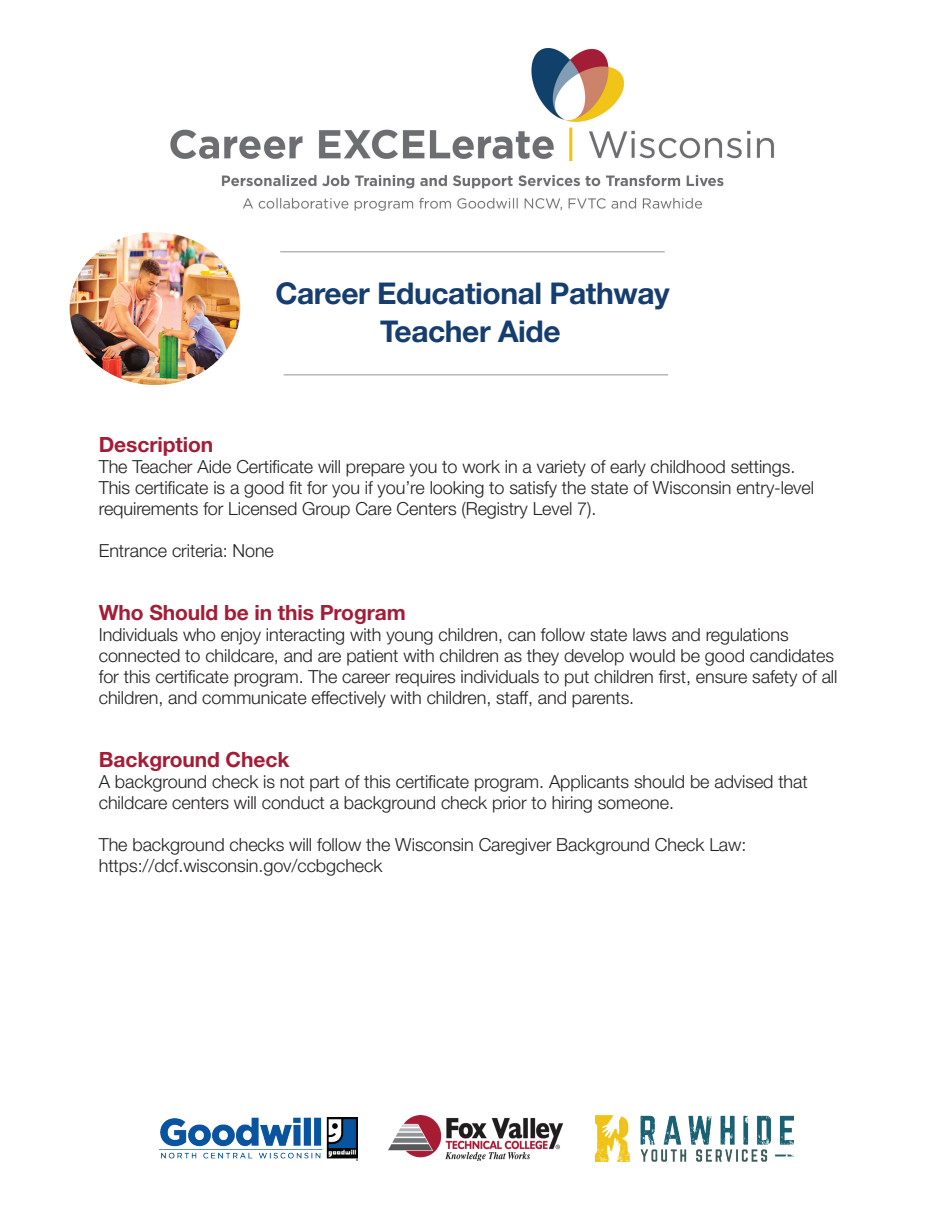
<style>
.page{position:relative;width:945px;height:1215px;background:#fff}
.page>*{position:absolute;margin:0;border:0;box-sizing:border-box;transform-origin:0 0}
.t1{font:700 30px/37.5px "Helvetica Neue LT Std";letter-spacing:-.015em;color:#163d6f;text-align:center}
.t2{font:700 21px "Helvetica Neue LT Std";letter-spacing:-.005em;color:#a31d37}
.t3{font:300 18px/21px "Helvetica Neue LT Std";letter-spacing:-.005em;color:#231f20}
</style>
<div class="page">
<img style="left:170px;top:49px;width:605px;height:162px">
<img style="left:159px;top:1117px;width:198px;height:44px">
<img style="left:388px;top:1116px;width:176px;height:45px">
<img style="left:596px;top:1116px;width:198px;height:45px">
<hr style="left:284px;top:375px;width:384px;height:1px;background:#939598">
<hr style="left:280px;top:252px;width:385px;height:1px;background:#939598">
<img style="left:70px;top:232px;width:170px;height:153px">
<h1 class="t1" style="left:275px;top:274px;width:396px">Career Educational Pathway<br>Teacher Aide</h1>
<p class="t2" style="left:99px;top:432px;width:116px">Description</p>
<p class="t3" style="left:99px;top:456px;width:717px">The Teacher Aide Certificate will prepare you to work in a variety of early childhood settings.<br>This certificate is a good fit for you if you’re looking to satisfy the state of Wisconsin entry-level requirements for Licensed Group Care Centers (Registry Level 7).</p>
<p class="t3" style="left:99px;top:540px;width:177px">Entrance criteria: None</p>
<p class="t2" style="left:99px;top:600px;width:308px">Who Should be in this Program</p>
<p class="t3" style="left:99px;top:624px;width:740px">Individuals who enjoy interacting with young children, can follow state laws and regulations connected to childcare, and are patient with children as they develop would be good candidates for this certificate program. The career requires individuals to put children first, ensure safety of all children, and communicate effectively with children, staff, and parents.</p>
<p class="t2" style="left:99px;top:747px;width:192px">Background Check</p>
<p class="t3" style="left:99px;top:771px;width:710px">A background check is not part of this certificate program. Applicants should be advised that childcare centers will conduct a background check prior to hiring someone.</p>
<p class="t3" style="left:99px;top:834px;width:649px">The background checks will follow the Wisconsin Caregiver Background Check Law: https://dcf.wisconsin.gov/ccbgcheck</p>
</div>
